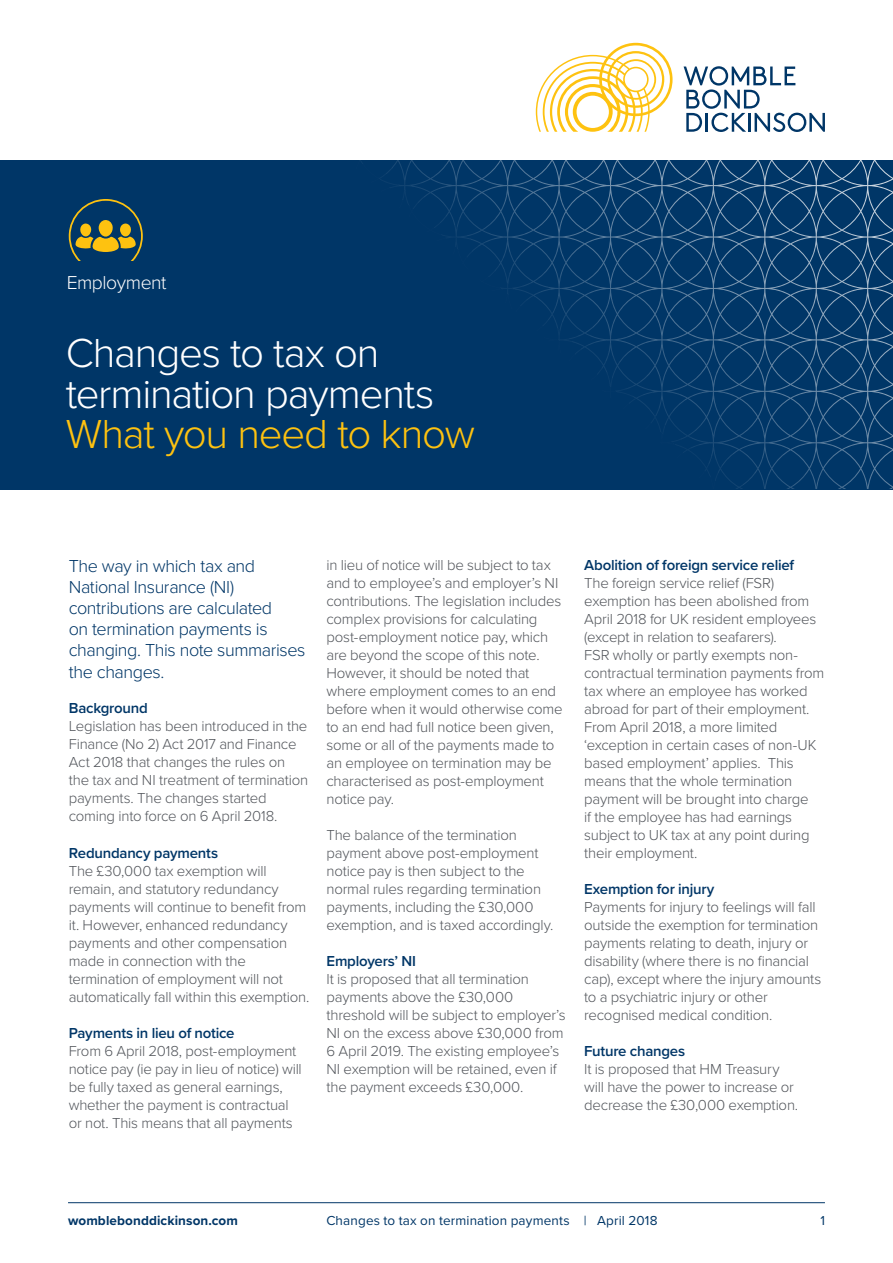
<style>
.page{position:relative;width:893px;height:1263px;background:#fff}
.page>*{position:absolute;margin:0;border:0;box-sizing:border-box;transform-origin:0 0}
.t1{font:300 42px/40.3px "Proxima Nova";letter-spacing:-.03em;color:#fff}
.t2{font:300 42px "Proxima Nova";letter-spacing:-.03em;color:#fec210}
.t3{font:300 19.35px "Proxima Nova";letter-spacing:-.025em;color:#fff}
.t4{font:300 18px/21px "Proxima Nova";letter-spacing:-.025em;color:#003667}
.t5{font:300 15px/18px "Proxima Nova";letter-spacing:-.015em;color:#52555b}
.t6{font:600 15px "Proxima Nova";letter-spacing:-.015em;color:#003667}
.t7{font:13.5px "Proxima Nova";letter-spacing:.01em;color:#003667}
.t8{font:700 13.5px "Proxima Nova";letter-spacing:.01em;color:#003667}
</style>
<div class="page">
<div style="left:0;top:160px;width:893px;height:329px;background:#003667"></div>
<svg style="left:68px;top:160px;width:806px;height:182px"></svg>
<svg style="left:684px;top:66px;width:141px;height:66px"></svg>
<svg style="left:536px;top:43px;width:137px;height:89px"></svg>
<svg style="left:69px;top:199px;width:74px;height:62px"></svg>
<hr style="left:68px;top:1202px;width:757px;height:1px;background:#003667">
<p class="t3" style="left:67px;top:268px;width:101px">Employment</p>
<h1 class="t1" style="left:66px;top:331px;width:370px">Changes to tax on termination payments</h1>
<h1 class="t2" style="left:66px;top:403px;width:411px">What you need to know</h1>
<p class="t4" style="left:69px;top:555px;width:238px">The way in which tax and<br>National Insurance (NI) contributions are calculated<br>on termination payments is changing. This note summarises the changes.</p>
<p class="t6" style="left:69px;top:697px;width:81px">Background</p>
<p class="t5" style="left:69px;top:717px;width:241px">Legislation has been introduced in the Finance (No 2) Act 2017 and Finance Act 2018 that changes the rules on the tax and NI treatment of termination payments. The changes started coming into force on 6 April 2018.</p>
<p class="t6" style="left:69px;top:841px;width:151px">Redundancy payments</p>
<p class="t5" style="left:69px;top:861px;width:242px">The £30,000 tax exemption will remain, and statutory redundancy payments will continue to benefit from it. However, enhanced redundancy payments and other compensation made in connection with the termination of employment will not automatically fall within this exemption.</p>
<p class="t6" style="left:69px;top:1021px;width:167px">Payments in lieu of notice</p>
<p class="t5" style="left:69px;top:1041px;width:235px">From 6 April 2018, post-employment notice pay (ie pay in lieu of notice) will be fully taxed as general earnings, whether the payment is contractual or not. This means that all payments</p>
<p class="t5" style="left:326px;top:555px;width:238px">in lieu of notice will be subject to tax and to employee’s and employer’s NI contributions. The legislation includes complex provisions for calculating post-employment notice pay, which are beyond the scope of this note.<br>However, it should be noted that where employment comes to an end before when it would otherwise come to an end had full notice been given, some or all of the payments made to an employee on termination may be characterised as post-employment notice pay.</p>
<p class="t5" style="left:326px;top:825px;width:228px">The balance of the termination payment above post-employment notice pay is then subject to the normal rules regarding termination payments, including the £30,000 exemption, and is taxed accordingly.</p>
<p class="t6" style="left:326px;top:950px;width:91px">Employers’ NI</p>
<p class="t5" style="left:326px;top:969px;width:241px">It is proposed that all termination payments above the £30,000 threshold will be subject to employer’s NI on the excess above £30,000 from 6 April 2019. The existing employee’s NI exemption will be retained, even if the payment exceeds £30,000.</p>
<p class="t6" style="left:584px;top:554px;width:211px">Abolition of foreign service relief</p>
<p class="t5" style="left:584px;top:573px;width:242px">The foreign service relief (FSR) exemption has been abolished from April 2018 for UK resident employees (except in relation to seafarers).<br>FSR wholly or partly exempts non&shy;contractual termination payments from tax where an employee has worked abroad for part of their employment.<br>From April 2018, a more limited ‘exception in certain cases of non-UK based employment’ applies. This means that the whole termination payment will be brought into charge<br>if the employee has had earnings subject to UK tax at any point during their employment.</p>
<p class="t6" style="left:584px;top:878px;width:132px">Exemption for injury</p>
<p class="t5" style="left:584px;top:897px;width:239px">Payments for injury to feelings will fall outside the exemption for termination payments relating to death, injury or disability (where there is no financial cap), except where the injury amounts to a psychiatric injury or other recognised medical condition.</p>
<p class="t6" style="left:584px;top:1040px;width:102px">Future changes</p>
<p class="t5" style="left:584px;top:1059px;width:216px">It is proposed that HM Treasury will have the power to increase or decrease the £30,000 exemption.</p>
<p class="t8" style="left:68px;top:1210px;width:171px">womblebonddickinson.com</p>
<p class="t7" style="left:326px;top:1210px;width:333px">Changes to tax on termination payments | April 2018</p>
<p class="t7" style="left:820px;top:1210px;width:6px">1</p>
</div>
